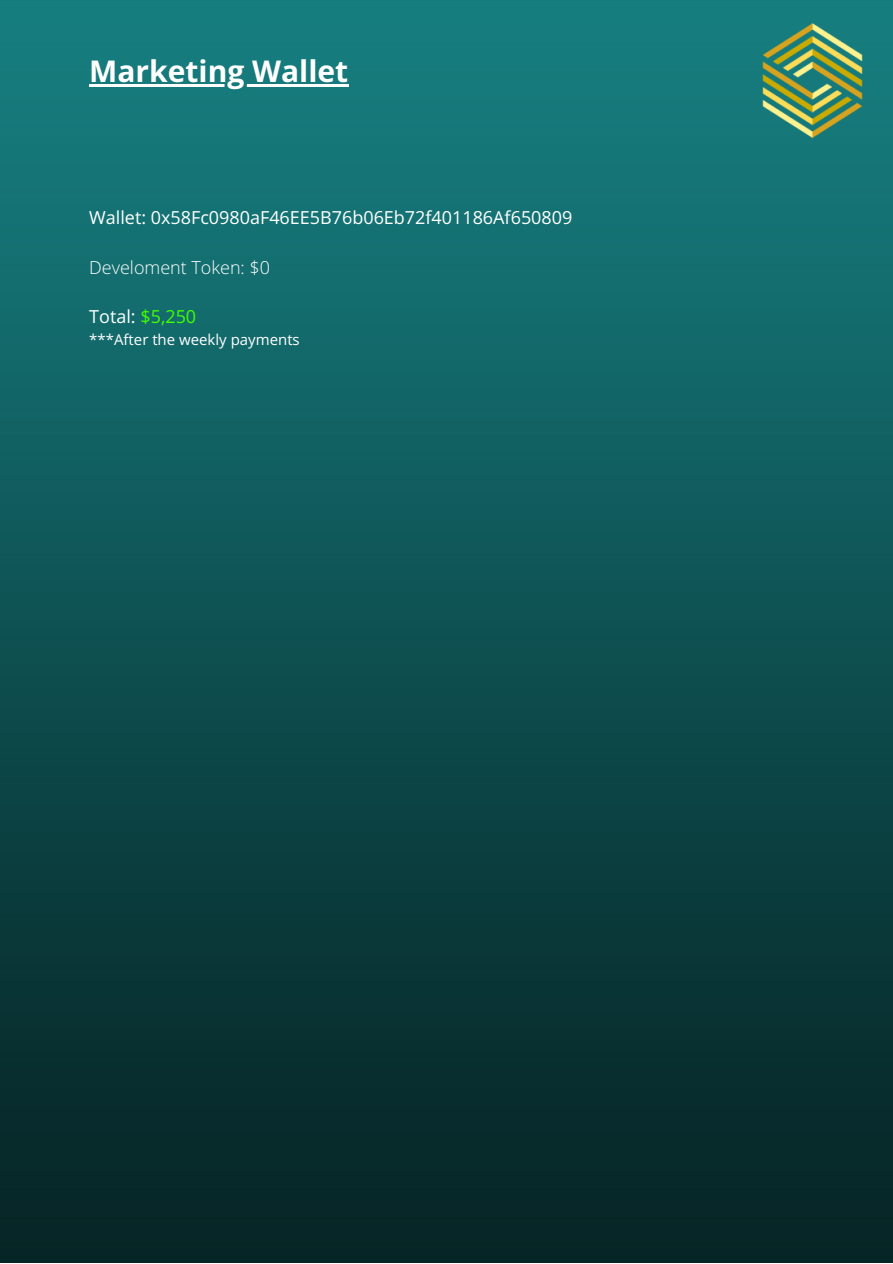
<style>
.page{position:relative;width:893px;height:1264px;background:#fff}
.page>*{position:absolute;margin:0;border:0;box-sizing:border-box;transform-origin:0 0}
.t1{font:700 30px "Open Sans Hebrew";color:#fff}
.t2{font:18px "Open Sans Hebrew";color:#fff}
.t3{font:300 18px "Open Sans Hebrew";color:#fff}
.t4{font:15px "Open Sans Hebrew";color:#fff}
.s1{color:#42ff00}
</style>
<div class="page">
<img style="left:0;top:0;width:892px;height:1262px">
<img style="left:731px;top:0;width:161px;height:162px">
<hr style="left:89px;top:84px;width:259px;height:3px;background:#fff">
<h1 class="t1" style="left:89px;top:50px;width:260px">Marketing Wallet</h1>
<p class="t2" style="left:89px;top:205px;width:484px">Wallet: 0x58Fc0980aF46EE5B76b06Eb72f401186Af650809</p>
<p class="t3" style="left:89px;top:255px;width:182px">Develoment Token: $0</p>
<p class="t2" style="left:89px;top:304px;width:108px">Total: <span class="s1">$5,250</span></p>
<p class="t4" style="left:89px;top:329px;width:212px">***After the weekly payments</p>
</div>
